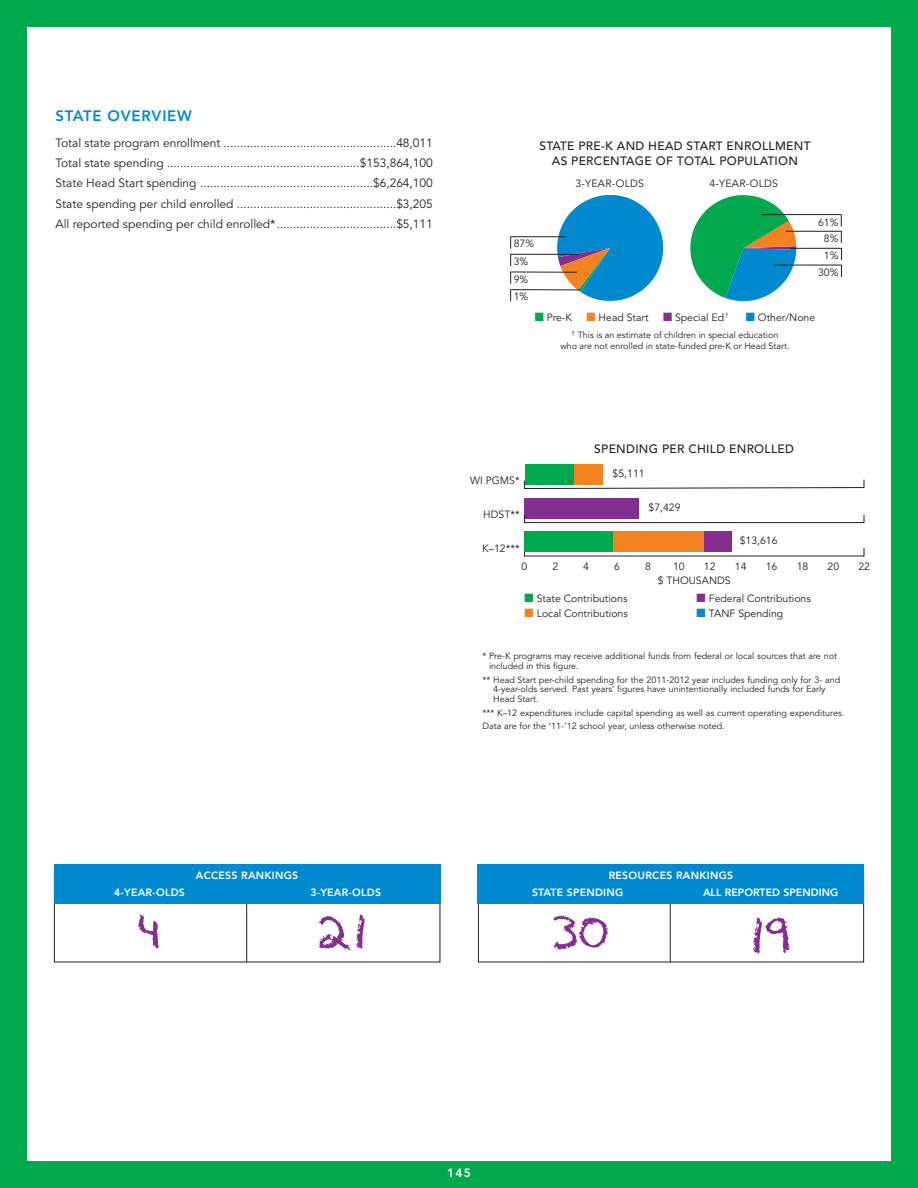
<style>
.page{position:relative;width:918px;height:1188px;background:#00a94e}
.page>*{position:absolute;margin:0;border:0;box-sizing:border-box;transform-origin:0 0}
.t1{font:800 15px "Avenir";letter-spacing:.05em;color:#0089cf}
.t2{font:12px/20.4px "Avenir";color:#231f20;text-align:justify}
.t3{font:500 12px/15px "Avenir";letter-spacing:.025em;color:#231f20;text-align:center}
.t4{font:800 12px "Avenir";color:#fff}
.t5{font:10.5px/17.7px "Avenir";color:#231f20}
.t6{font:800 10.5px/16.5px "Avenir";letter-spacing:.025em;color:#fff}
.t7{font:10.5px "Avenir";letter-spacing:.025em;color:#231f20}
.t8{font:800 10.5px "Avenir";letter-spacing:.005em;color:#fff}
.t9{font:9px/9.8px "Avenir";color:#231f20}
.s1{color:#00a94e}
.s2{color:#f58220}
.s3{color:#862d91}
.s4{color:#0089cf}
</style>
<div class="page">
<div style="left:27px;top:27px;width:864px;height:1134px;background:#fff"></div>
<div style="left:574px;top:464px;width:29px;height:21px;background:#f58220"></div>
<div style="left:525px;top:464px;width:49px;height:21px;background:#00a94e"></div>
<div style="left:524px;top:498px;width:115px;height:21px;background:#862d91"></div>
<svg style="left:524px;top:479px;width:340px;height:10px"></svg>
<div style="left:524px;top:514px;width:340px;height:9px;border:1px solid #231f20"></div>
<hr style="left:246px;top:876px;width:1px;height:86px;background:#231f20">
<div style="left:54px;top:864px;width:386px;height:40px;background:#0089cf"></div>
<hr style="left:670px;top:876px;width:1px;height:86px;background:#231f20">
<div style="left:478px;top:864px;width:386px;height:40px;background:#0089cf"></div>
<svg style="left:553px;top:916px;width:56px;height:34px"></svg>
<svg style="left:319px;top:915px;width:46px;height:35px"></svg>
<svg style="left:138px;top:914px;width:21px;height:35px"></svg>
<svg style="left:753px;top:917px;width:37px;height:37px"></svg>
<svg style="left:553px;top:194px;width:111px;height:107px"></svg>
<svg style="left:690px;top:195px;width:106px;height:106px"></svg>
<hr style="left:511px;top:236px;width:55px;height:1px;background:#231f20">
<svg style="left:510px;top:237px;width:1px;height:29px"></svg>
<hr style="left:511px;top:254px;width:68px;height:1px;background:#231f20">
<svg style="left:510px;top:272px;width:1px;height:12px"></svg>
<hr style="left:511px;top:272px;width:66px;height:1px;background:#231f20">
<hr style="left:511px;top:289px;width:69px;height:1px;background:#231f20">
<hr style="left:786px;top:231px;width:56px;height:1px;background:#231f20">
<hr style="left:791px;top:248px;width:51px;height:1px;background:#231f20">
<hr style="left:773px;top:265px;width:69px;height:1px;background:#231f20">
<svg style="left:841px;top:215px;width:1px;height:62px"></svg>
<hr style="left:762px;top:214px;width:80px;height:1px;background:#231f20">
<div style="left:704px;top:532px;width:28px;height:20px;background:#862d91"></div>
<div style="left:613px;top:532px;width:91px;height:20px;background:#f58220"></div>
<div style="left:524px;top:532px;width:89px;height:20px;background:#00a94e"></div>
<h1 class="t1" style="left:56px;top:109px;width:138px">STATE OVERVIEW</h1>
<p class="t2" style="left:55px;top:133px;width:379px">Total state program enrollment ....................................................48,011<br>Total state spending ..........................................................$153,864,100<br>State Head Start spending ....................................................$6,264,100<br>State spending per child enrolled ................................................$3,205<br>All reported spending per child enrolled*....................................$5,111</p>
<h2 class="t3" style="left:539px;top:139px;width:273px">STATE PRE-K AND HEAD START ENROLLMENT<br>AS PERCENTAGE OF TOTAL POPULATION</h2>
<p class="t5" style="left:514px;top:235px;width:22px">87%<br>3%<br>9%<br>1%</p>
<p class="t7" style="left:575px;top:179px;width:70px">3-YEAR-OLDS</p>
<p class="t7" style="left:709px;top:179px;width:70px">4-YEAR-OLDS</p>
<p class="t5" style="left:818px;top:214px;width:22px;line-height:16.8px;text-align:center">61%<br>8%<br>1%<br>30%</p>
<p class="t5" style="left:535px;top:310px;width:196px"><span class="s1">■</span> Pre-K <span class="s2">■</span> Head Start <span class="s3">■</span> Special Ed <sup>†</sup></p>
<p class="t5" style="left:746px;top:310px;width:71px"><span class="s4">■</span> Other/None</p>
<p class="t9" style="left:560px;top:331px;width:231px;line-height:10.5px;text-align:center"><sup>†</sup> This is an estimate of children in special education<br>who are not enrolled in state-funded pre-K or Head Start.</p>
<p class="t5" style="left:470px;top:473px;width:51px">WI PGMS*</p>
<p class="t5" style="left:483px;top:507px;width:38px">HDST**</p>
<p class="t5" style="left:482px;top:541px;width:39px">K–12***</p>
<h2 class="t3" style="left:594px;top:442px;width:201px">SPENDING PER CHILD ENROLLED</h2>
<p class="t5" style="left:613px;top:465px;width:34px">$5,111</p>
<p class="t5" style="left:649px;top:499px;width:34px">$7,429</p>
<p class="t5" style="left:740px;top:533px;width:39px">$13,616</p>
<p class="t5" style="left:521px;top:558px;width:7px">0</p>
<p class="t5" style="left:552px;top:558px;width:7px">2</p>
<p class="t5" style="left:583px;top:558px;width:7px">4</p>
<p class="t5" style="left:614px;top:558px;width:7px">6</p>
<p class="t5" style="left:645px;top:558px;width:7px">8</p>
<p class="t5" style="left:673px;top:558px;width:13px">10</p>
<p class="t5" style="left:704px;top:558px;width:13px">12</p>
<p class="t5" style="left:735px;top:558px;width:13px">14</p>
<p class="t5" style="left:766px;top:558px;width:13px">16</p>
<p class="t5" style="left:797px;top:558px;width:13px">18</p>
<p class="t5" style="left:828px;top:558px;width:13px">20</p>
<p class="t5" style="left:858px;top:558px;width:13px">22</p>
<p class="t5" style="left:524px;top:591px;width:105px"><span class="s1">■</span> State Contributions</p>
<p class="t5" style="left:524px;top:606px;width:105px"><span class="s2">■</span> Local Contributions</p>
<p class="t5" style="left:658px;top:573px;width:75px">$ THOUSANDS</p>
<p class="t5" style="left:697px;top:591px;width:116px"><span class="s3">■</span> Federal Contributions</p>
<p class="t5" style="left:697px;top:606px;width:88px"><span class="s4">■</span> TANF Spending</p>
<p class="t9" style="left:489px;top:652px;width:349px;text-indent:-7px">* Pre-K programs may receive additional funds from federal or local sources that are not included in this figure.</p>
<p class="t9" style="left:493px;top:675px;width:349px;text-indent:-11px">** Head Start per-child spending for the 2011-2012 year includes funding only for 3- and<br>4-year-olds served. Past years’ figures have unintentionally included funds for Early<br>Head Start.</p>
<p class="t9" style="left:483px;top:706px;width:363px;line-height:13.5px">*** K–12 expenditures include capital spending as well as current operating expenditures.<br>Data are for the ‘11-’12 school year, unless otherwise noted.</p>
<p class="t6" style="left:196px;top:868px;width:104px">ACCESS RANKINGS</p>
<p class="t6" style="left:114px;top:885px;width:72px">4-YEAR-OLDS</p>
<p class="t6" style="left:310px;top:885px;width:72px">3-YEAR-OLDS</p>
<p class="t6" style="left:532px;top:868px;width:203px;text-indent:77px">RESOURCES RANKINGS<br>STATE SPENDING</p>
<p class="t8" style="left:703px;top:888px;width:137px">ALL REPORTED SPENDING</p>
<h2 class="t4" style="left:447px;top:1168px;width:25px">145</h2>
</div>
